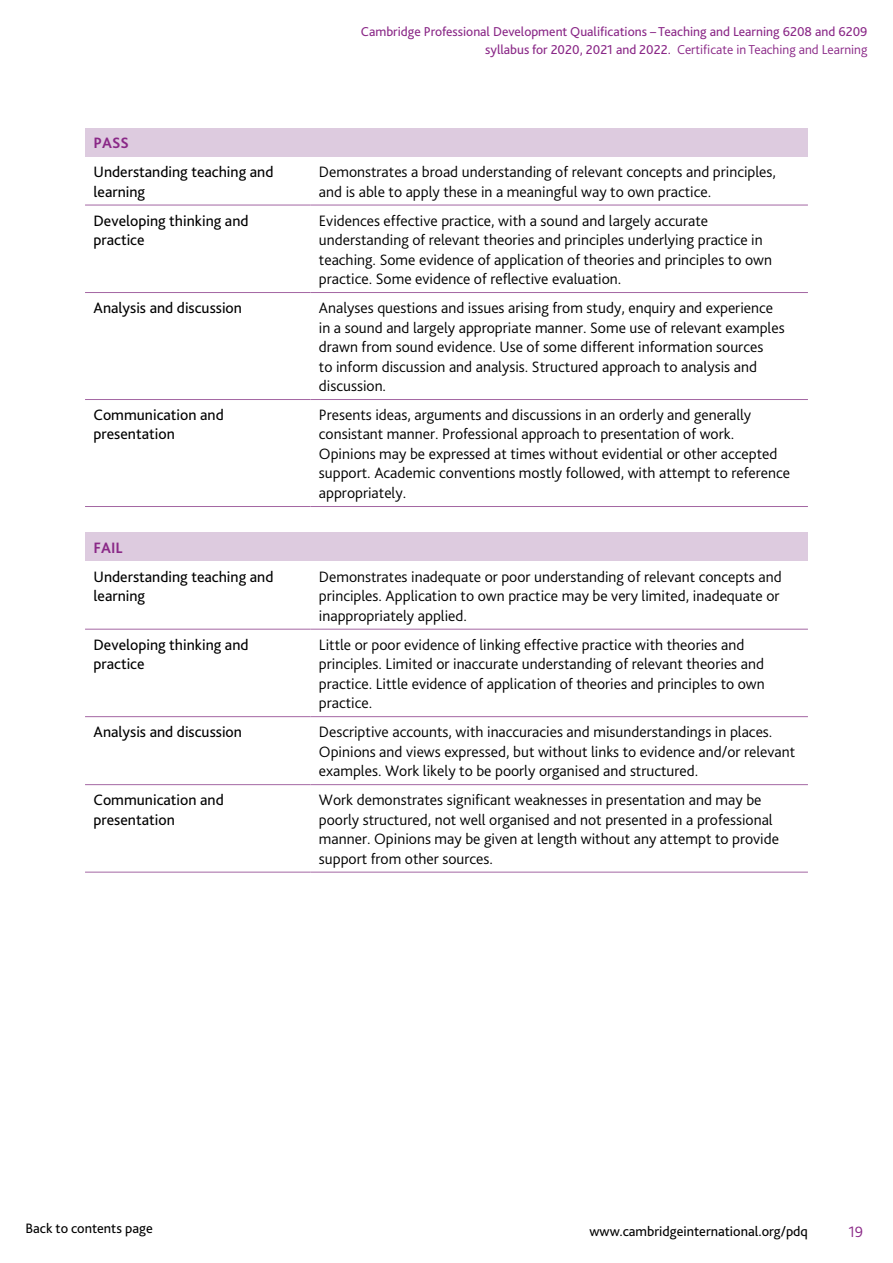
<style>
.page{position:relative;width:893px;height:1263px;background:#fff}
.page>*{position:absolute;margin:0;border:0;box-sizing:border-box;transform-origin:0 0}
.t1{font:300 15.75px/19.5px "Bliss Pro";color:#000}
.t2{font:15.75px/19.5px "Bliss Pro";color:#000}
.t3{font:700 15.75px "Bliss Pro";color:#8a2887}
.t4{font:300 15.75px "Bliss Pro";color:#8a2887}
.t5{font:14.25px "Bliss Pro";color:#000}
.t6{font:13.5px/18px "Bliss Pro";color:#8a2887;text-align:right}
.s1{font-weight:300}
</style>
<div class="page">
<div style="left:85px;top:128px;width:723px;height:29px;background:#ddcbdf"></div>
<hr style="left:85px;top:205px;width:225px;height:1px;background:#a467a3">
<hr style="left:310px;top:205px;width:498px;height:1px;background:#a467a3">
<hr style="left:85px;top:292px;width:225px;height:1px;background:#a467a3">
<hr style="left:310px;top:292px;width:498px;height:1px;background:#a467a3">
<hr style="left:85px;top:399px;width:225px;height:1px;background:#a467a3">
<hr style="left:310px;top:399px;width:498px;height:1px;background:#a467a3">
<hr style="left:85px;top:506px;width:225px;height:1px;background:#a467a3">
<hr style="left:310px;top:506px;width:498px;height:1px;background:#a467a3">
<div style="left:85px;top:532px;width:723px;height:29px;background:#ddcbdf"></div>
<hr style="left:85px;top:629px;width:225px;height:1px;background:#a467a3">
<hr style="left:310px;top:629px;width:498px;height:1px;background:#a467a3">
<hr style="left:85px;top:716px;width:225px;height:1px;background:#a467a3">
<hr style="left:310px;top:716px;width:498px;height:1px;background:#a467a3">
<hr style="left:85px;top:784px;width:225px;height:1px;background:#a467a3">
<hr style="left:310px;top:784px;width:498px;height:1px;background:#a467a3">
<hr style="left:85px;top:872px;width:225px;height:1px;background:#a467a3">
<hr style="left:310px;top:872px;width:498px;height:1px;background:#a467a3">
<p class="t6" style="left:361px;top:22px;width:508px">Cambridge Professional Development Qualifications – Teaching and Learning 6208 and 6209 syllabus for 2020, 2021 and 2022. <span class="s1">Certificate in Teaching and Learning</span></p>
<p class="t3" style="left:94px;top:133px;width:37px">PASS</p>
<p class="t2" style="left:94px;top:162px;width:181px">Understanding teaching and learning</p>
<p class="t1" style="left:319px;top:162px;width:459px">Demonstrates a broad understanding of relevant concepts and principles, and is able to apply these in a meaningful way to own practice.</p>
<p class="t2" style="left:94px;top:210px;width:157px">Developing thinking and practice</p>
<p class="t1" style="left:319px;top:210px;width:455px">Evidences effective practice, with a sound and largely accurate understanding of relevant theories and principles underlying practice in teaching. Some evidence of application of theories and principles to own practice. Some evidence of reflective evaluation.</p>
<p class="t2" style="left:94px;top:298px;width:150px">Analysis and discussion</p>
<p class="t1" style="left:319px;top:298px;width:467px">Analyses questions and issues arising from study, enquiry and experience in a sound and largely appropriate manner. Some use of relevant examples drawn from sound evidence. Use of some different information sources<br>to inform discussion and analysis. Structured approach to analysis and discussion.</p>
<p class="t2" style="left:94px;top:405px;width:132px">Communication and presentation</p>
<p class="t1" style="left:319px;top:405px;width:473px">Presents ideas, arguments and discussions in an orderly and generally consistant manner. Professional approach to presentation of work.<br>Opinions may be expressed at times without evidential or other accepted support. Academic conventions mostly followed, with attempt to reference appropriately.</p>
<p class="t3" style="left:94px;top:538px;width:31px">FAIL</p>
<p class="t2" style="left:94px;top:567px;width:181px">Understanding teaching and learning</p>
<p class="t1" style="left:319px;top:567px;width:464px">Demonstrates inadequate or poor understanding of relevant concepts and principles. Application to own practice may be very limited, inadequate or inappropriately applied.</p>
<p class="t2" style="left:94px;top:635px;width:157px">Developing thinking and practice</p>
<p class="t1" style="left:319px;top:635px;width:447px">Little or poor evidence of linking effective practice with theories and principles. Limited or inaccurate understanding of relevant theories and practice. Little evidence of application of theories and principles to own practice.</p>
<p class="t2" style="left:94px;top:722px;width:150px">Analysis and discussion</p>
<p class="t1" style="left:319px;top:722px;width:478px">Descriptive accounts, with inaccuracies and misunderstandings in places.<br>Opinions and views expressed, but without links to evidence and/or relevant examples. Work likely to be poorly organised and structured.</p>
<p class="t2" style="left:94px;top:790px;width:132px">Communication and presentation</p>
<p class="t1" style="left:319px;top:790px;width:462px">Work demonstrates significant weaknesses in presentation and may be poorly structured, not well organised and not presented in a professional manner. Opinions may be given at length without any attempt to provide support from other sources.</p>
<p class="t5" style="left:26px;top:1219px;width:129px">Back to contents page</p>
<p class="t5" style="left:590px;top:1222px;width:220px">www.cambridgeinternational.org/pdq</p>
<p class="t4" style="left:848px;top:1222px;width:16px">19</p>
</div>
